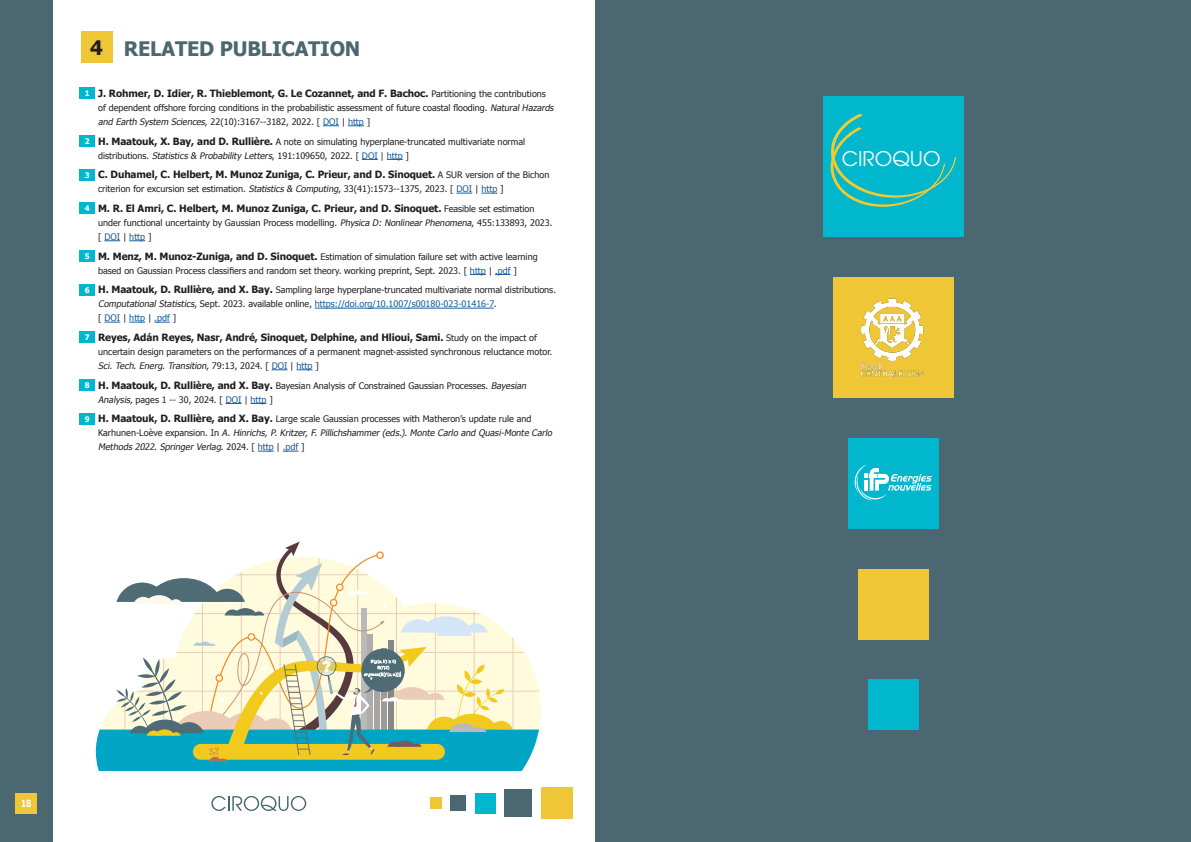
<style>
.page{position:relative;width:1191px;height:842px;background:#fff}
.page>*{position:absolute;margin:0;border:0;box-sizing:border-box;transform-origin:0 0}
.t1{font:20.1px "ITC Avant Garde Pro";color:#fff}
.Textecourant{font:700 20px "Tahoma";letter-spacing:-.01em;color:#4a6772}
.Textecourant-2{font:700 20px "Tahoma";color:#231f20}
.Textecourant-3{font:700 10px "Tahoma";letter-spacing:-.01em;color:#231f20}
.t2{font:700 10px "Tahoma";color:#fff;scale:.8 1}
.Textecourant-4{font:9px/14px "Tahoma";color:#231f20}
.Textecourant-5{font:italic 9px/14px "Tahoma";color:#231f20}
.Textecourant-6{font:700 7.7px "Tahoma";color:#fff}
.s1{font-weight:400;font-size:9px}
.s2{font-style:italic}
.s3{color:#175d9e}
.s4{font-weight:700;font-size:10px}
.s5{font-weight:700;font-style:normal;font-size:10px}
.s6{font-style:normal}
.s7{font-style:normal;color:#175d9e}
</style>
<div class="page">
<div style="left:0;top:0;width:52px;height:842px;background:#4a6772"></div>
<div style="left:541px;top:787px;width:32px;height:32px;background:#efc736"></div>
<div style="left:505px;top:790px;width:27px;height:27px;background:#4a6772"></div>
<div style="left:475px;top:793px;width:20px;height:21px;background:#00b7ce"></div>
<div style="left:450px;top:795px;width:16px;height:16px;background:#4a6772"></div>
<div style="left:430px;top:798px;width:11px;height:11px;background:#efc736"></div>
<div style="left:16px;top:793px;width:21px;height:20px;background:#efc736"></div>
<svg style="left:211px;top:796px;width:95px;height:15px"></svg>
<svg style="left:323px;top:125px;width:16px;height:1px"></svg>
<svg style="left:348px;top:125px;width:16px;height:1px"></svg>
<svg style="left:362px;top:159px;width:16px;height:1px"></svg>
<svg style="left:387px;top:159px;width:16px;height:1px"></svg>
<svg style="left:456px;top:193px;width:16px;height:1px"></svg>
<svg style="left:481px;top:193px;width:16px;height:1px"></svg>
<svg style="left:104px;top:240px;width:16px;height:1px"></svg>
<svg style="left:129px;top:240px;width:16px;height:1px"></svg>
<svg style="left:470px;top:274px;width:16px;height:1px"></svg>
<svg style="left:495px;top:274px;width:15px;height:1px"></svg>
<hr style="left:315px;top:308px;width:179px;height:1px;background:#175d9e">
<svg style="left:104px;top:322px;width:16px;height:1px"></svg>
<svg style="left:129px;top:322px;width:16px;height:1px"></svg>
<svg style="left:154px;top:322px;width:16px;height:1px"></svg>
<svg style="left:272px;top:369px;width:15px;height:1px"></svg>
<svg style="left:296px;top:369px;width:16px;height:1px"></svg>
<svg style="left:226px;top:403px;width:15px;height:1px"></svg>
<svg style="left:250px;top:403px;width:16px;height:1px"></svg>
<svg style="left:258px;top:451px;width:16px;height:1px"></svg>
<svg style="left:283px;top:451px;width:15px;height:1px"></svg>
<div style="left:79px;top:88px;width:16px;height:11px;background:#00b7ce"></div>
<div style="left:79px;top:135px;width:16px;height:12px;background:#00b7ce"></div>
<div style="left:79px;top:169px;width:16px;height:11px;background:#00b7ce"></div>
<div style="left:79px;top:203px;width:16px;height:11px;background:#00b7ce"></div>
<div style="left:79px;top:250px;width:16px;height:12px;background:#00b7ce"></div>
<div style="left:79px;top:284px;width:16px;height:11px;background:#00b7ce"></div>
<div style="left:79px;top:332px;width:16px;height:11px;background:#00b7ce"></div>
<div style="left:79px;top:379px;width:16px;height:12px;background:#00b7ce"></div>
<div style="left:79px;top:413px;width:16px;height:11px;background:#00b7ce"></div>
<div style="left:81px;top:32px;width:31px;height:31px;background:#efc736"></div>
<hr style="left:100px;top:574px;width:440px;height:1px;background:#ebccb9">
<hr style="left:100px;top:613px;width:440px;height:1px;background:#ebccb9">
<hr style="left:100px;top:652px;width:440px;height:1px;background:#ebccb9">
<hr style="left:100px;top:691px;width:440px;height:1px;background:#ebccb9">
<hr style="left:100px;top:730px;width:440px;height:1px;background:#ebccb9">
<svg style="left:96px;top:541px;width:443px;height:230px"></svg>
<div style="left:595px;top:0;width:596px;height:842px;background:#4a6772"></div>
<div style="left:823px;top:96px;width:140px;height:141px;background:#00b7ce"></div>
<div style="left:833px;top:277px;width:120px;height:121px;background:#efc736"></div>
<img style="left:861px;top:298px;width:63px;height:79px">
<div style="left:848px;top:438px;width:90px;height:91px;background:#00b7ce"></div>
<div style="left:858px;top:569px;width:70px;height:70px;background:#efc736"></div>
<div style="left:868px;top:680px;width:50px;height:50px;background:#00b7ce"></div>
<svg style="left:830px;top:114px;width:126px;height:93px"></svg>
<svg style="left:854px;top:464px;width:77px;height:36px"></svg>
<p class="Textecourant-2" style="left:90px;top:33px;width:14px">4</p>
<p class="Textecourant" style="left:124px;top:35px;width:238px">RELATED PUBLICATION</p>
<p class="Textecourant-6" style="left:85px;top:88px;width:6px">1</p>
<p class="Textecourant-3" style="left:98px;top:86px;width:449px">J. Rohmer, D. Idier, R. Thieblemont, G. Le Cozannet, and F. Bachoc. <span class="s1">Partitioning the contributions</span></p>
<p class="Textecourant-4" style="left:98px;top:100px;width:459px">of dependent offshore forcing conditions in the probabilistic assessment of future coastal flooding. <span class="s2">Natural Hazards and Earth System Sciences</span>, 22(10):3167--3182, 2022. [ <span class="s3">DOI</span> | <span class="s3">http</span> ]</p>
<p class="Textecourant-6" style="left:85px;top:136px;width:6px">2</p>
<p class="Textecourant-4" style="left:98px;top:134px;width:428px"><span class="s4">H. Maatouk, X. Bay, and D. Rullière.</span> A note on simulating hyperplane-truncated multivariate normal distributions. <span class="s2">Statistics &amp; Probability Letters</span>, 191:109650, 2022. [ <span class="s3">DOI</span> | <span class="s3">http</span> ]</p>
<p class="Textecourant-6" style="left:85px;top:169px;width:6px">3</p>
<p class="Textecourant-3" style="left:98px;top:168px;width:453px">C. Duhamel, C. Helbert, M. Munoz Zuniga, C. Prieur, and D. Sinoquet. <span class="s1">A SUR version of the Bichon</span></p>
<p class="Textecourant-4" style="left:98px;top:182px;width:407px">criterion for excursion set estimation. <span class="s2">Statistics &amp; Computing</span>, 33(41):1573--1375, 2023. [ <span class="s3">DOI</span> | <span class="s3">http</span> ]</p>
<p class="Textecourant-6" style="left:85px;top:203px;width:6px">4</p>
<p class="Textecourant-3" style="left:98px;top:201px;width:438px">M. R. El Amri, C. Helbert, M. Munoz Zuniga, C. Prieur, and D. Sinoquet. <span class="s1">Feasible set estimation</span></p>
<p class="Textecourant-4" style="left:98px;top:215px;width:456px">under functional uncertainty by Gaussian Process modelling. <span class="s2">Physica D: Nonlinear Phenomena</span>, 455:133893, 2023. [ <span class="s3">DOI</span> | <span class="s3">http</span> ]</p>
<p class="Textecourant-6" style="left:85px;top:251px;width:6px">5</p>
<p class="Textecourant-4" style="left:98px;top:249px;width:441px"><span class="s4">M. Menz, M. Munoz-Zuniga, and D. Sinoquet.</span> Estimation of simulation failure set with active learning based on Gaussian Process classifiers and random set theory. working preprint, Sept. 2023. [ <span class="s3">http</span> | <span class="s3">.pdf</span> ]</p>
<p class="Textecourant-6" style="left:85px;top:284px;width:6px">6</p>
<p class="Textecourant-4" style="left:98px;top:283px;width:459px"><span class="s4">H. Maatouk, D. Rullière, and X. Bay.</span> Sampling large hyperplane-truncated multivariate normal distributions.<br><span class="s2">Computational Statistics</span>, Sept. 2023. available online, <span class="s3">https://doi.org/10.1007/s00180-023-01416-7</span>.<br>[ <span class="s3">DOI</span> | <span class="s3">http</span> | <span class="s3">.pdf</span> ]</p>
<p class="Textecourant-6" style="left:85px;top:332px;width:6px">7</p>
<p class="Textecourant-3" style="left:98px;top:330px;width:440px">Reyes, Adán Reyes, Nasr, André, Sinoquet, Delphine, and Hlioui, Sami. <span class="s1">Study on the impact of</span></p>
<p class="Textecourant-4" style="left:98px;top:344px;width:455px">uncertain design parameters on the performances of a permanent magnet-assisted synchronous reluctance motor.<br><span class="s2">Sci. Tech. Energ. Transition</span>, 7 9 : 1 3 , 2 0 2 4 . [ <span class="s3">D O I</span> | <span class="s3">h tt p</span> ]</p>
<p class="Textecourant-6" style="left:85px;top:380px;width:6px">8</p>
<p class="Textecourant-4" style="left:98px;top:378px;width:431px"><span class="s4">H. Maatouk, D. Rullière, and X. Bay.</span> Bayesian Analysis of Constrained Gaussian Processes. <span class="s2">Bayesian<br>Analysis,</span> pages 1 -- 30, 2024. [ <span class="s3">DOI</span> | <span class="s3">http</span> ]</p>
<p class="Textecourant-6" style="left:85px;top:413px;width:6px">9</p>
<p class="Textecourant-5" style="left:98px;top:412px;width:457px"><span class="s5">H. Maatouk, D. Rullière, and X. Bay.</span> <span class="s6">Large scale Gaussian processes with Matheron’s update rule and<br>Ka r h u n e n - L o è ve e x p a n s i o n . I n</span> A. Hinrichs, P. Kritzer, F. Pillichshammer (eds.). Monte Carlo and Quasi-Monte Carlo<br>Methods 2022. Springer Verlag<span class="s6">. 2 0 2 4 . [</span> <span class="s7">h tt p</span> <span class="s6">|</span> <span class="s7">. p d f</span> <span class="s6">]</span></p>
<p class="t2" style="left:21px;top:797px;width:14px">18</p>
<h1 class="t1" style="left:841px;top:146px;width:100px">CIROQUO</h1>
</div>
